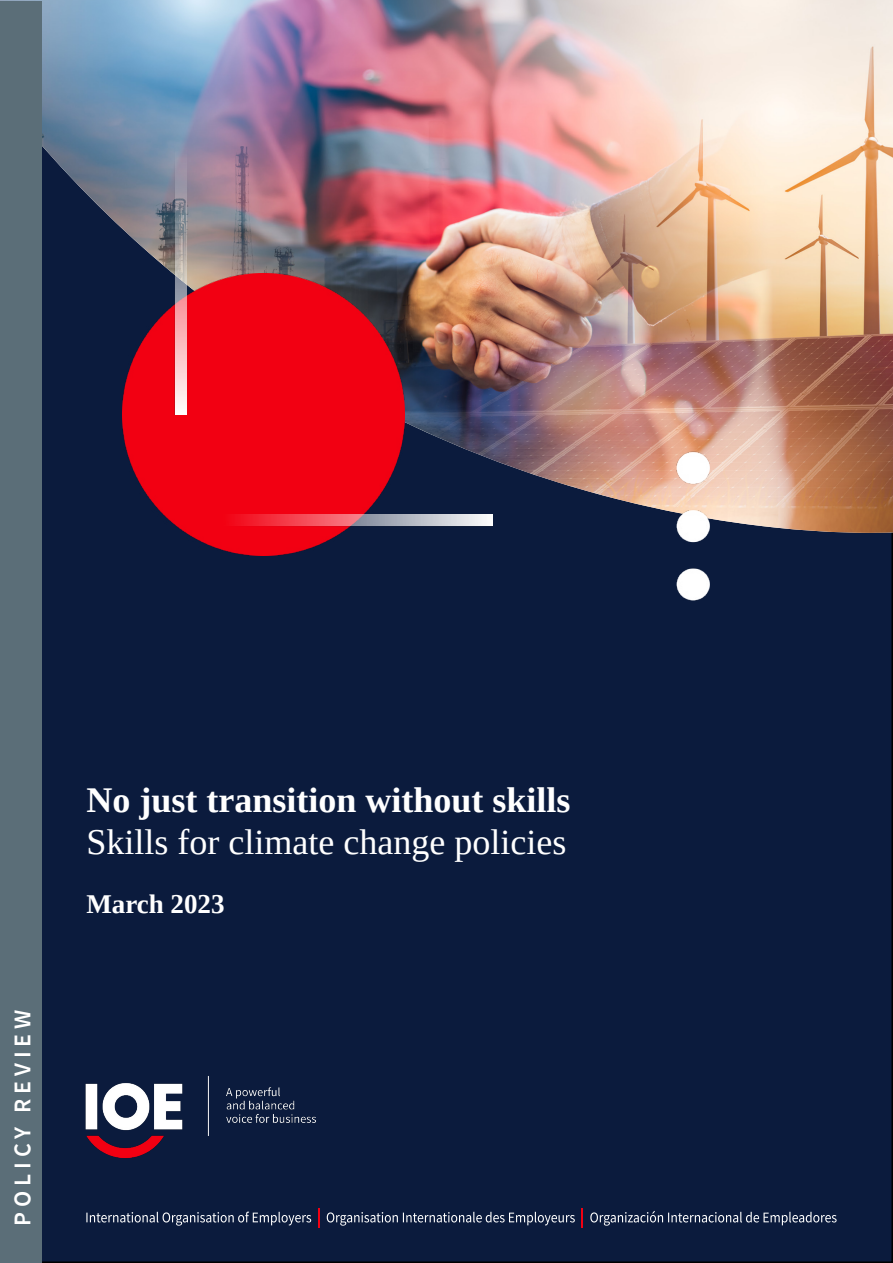
<style>
.page{position:relative;width:893px;height:1263px;background:#fff}
.page>*{position:absolute;margin:0;border:0;box-sizing:border-box;transform-origin:0 0}
.t1{font:36px "Tinos";color:#fff}
.t2{font:700 36px "Tinos";color:#fff}
.t3{font:700 27px "Tinos";color:#fff}
.t4{font:600 24px "Source Sans Pro";letter-spacing:.2em;color:#fff}
</style>
<div class="page">
<div style="left:1px;top:1px;width:891px;height:1261px;background:#0b1b3d"></div>
<img style="left:0;top:0;width:893px;height:533px">
<img style="left:677px;top:451px;width:32px;height:150px">
<img style="left:123px;top:273px;width:282px;height:283px">
<img style="left:175px;top:145px;width:12px;height:270px">
<img style="left:223px;top:514px;width:270px;height:12px">
<svg style="left:582px;top:1208px;width:1px;height:19px"></svg>
<svg style="left:318px;top:1208px;width:1px;height:19px"></svg>
<svg style="left:590px;top:1211px;width:247px;height:15px"></svg>
<svg style="left:327px;top:1212px;width:248px;height:14px"></svg>
<svg style="left:86px;top:1211px;width:225px;height:15px"></svg>
<img style="left:85px;top:1076px;width:231px;height:82px">
<div style="left:1px;top:1px;width:41px;height:1261px;background:#5b6e78"></div>
<p class="t4" style="left:7px;top:1225px;width:217px;rotate:-90deg">POLICY REVIEW</p>
<p class="t2" style="left:86px;top:776px;width:486px">No just transition without skills</p>
<p class="t1" style="left:86px;top:818px;width:481px">Skills for climate change policies</p>
<p class="t3" style="left:86px;top:885px;width:140px">March 2023</p>
</div>
